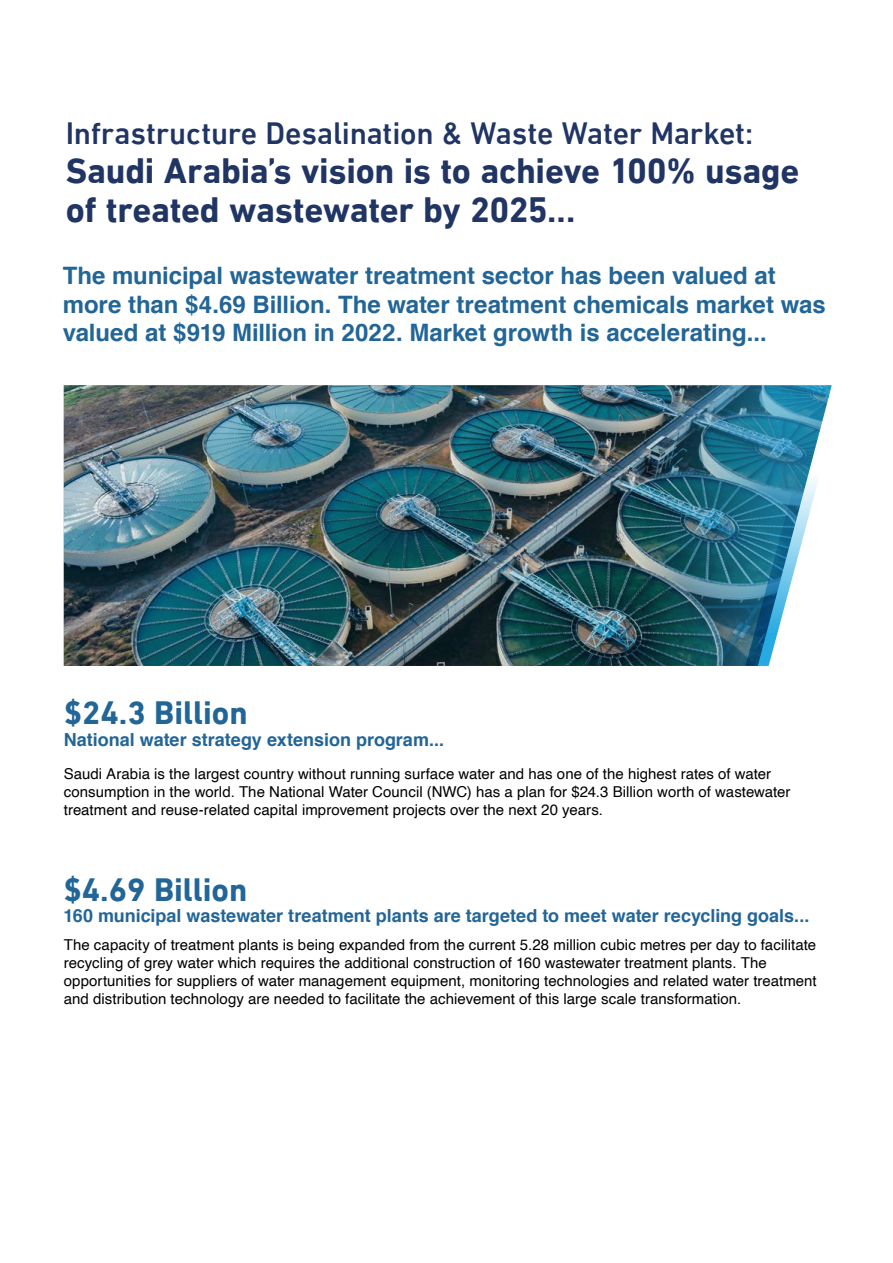
<style>
.page{position:relative;width:893px;height:1263px;background:#fff}
.page>*{position:absolute;margin:0;border:0;box-sizing:border-box;transform-origin:0 0}
.t1{font:700 36px/39px "DIN Next LT Arabic";letter-spacing:-.01em;color:#203564}
.t2{font:700 33px "DIN Next LT Arabic";color:#226597}
.t3{font:500 31.5px "DIN Next LT Arabic";letter-spacing:-.01em;color:#203564}
.t4{font:700 24px/28.8px "Helvetica";color:#226597}
.t5{font:700 18px "Helvetica";color:#226597}
.t6{font:15px/18px "Helvetica";letter-spacing:.005em;color:#000}
</style>
<div class="page">
<img style="left:64px;top:385px;width:766px;height:281px">
<svg style="left:745px;top:439px;width:84px;height:227px"></svg>
<h3 class="t3" style="left:66px;top:115px;width:689px">Infrastructure Desalination &amp; Waste Water Market:</h3>
<h1 class="t1" style="left:66px;top:151px;width:735px">Saudi Arabia’s vision is to achieve 100% usage of treated wastewater by 2025...</h1>
<h3 class="t4" style="left:63px;top:261px;width:764px">The municipal wastewater treatment sector has been valued at more than $4.69 Billion. The water treatment chemicals market was valued at $919 Million in 2022. Market growth is accelerating...</h3>
<h2 class="t2" style="left:64px;top:694px;width:185px">$24.3 Billion</h2>
<p class="t5" style="left:64px;top:725px;width:382px">National water strategy extension program...</p>
<p class="t6" style="left:64px;top:765px;width:728px">Saudi Arabia is the largest country without running surface water and has one of the highest rates of water consumption in the world. The National Water Council (NWC) has a plan for $24.3 Billion worth of wastewater treatment and reuse-related capital improvement projects over the next 20 years.</p>
<h2 class="t2" style="left:63px;top:870px;width:185px">$4.69 Billion</h2>
<p class="t5" style="left:63px;top:901px;width:747px">160 municipal wastewater treatment plants are targeted to meet water recycling goals...</p>
<p class="t6" style="left:64px;top:936px;width:754px">The capacity of treatment plants is being expanded from the current 5.28 million cubic metres per day to facilitate recycling of grey water which requires the additional construction of 160 wastewater treatment plants. The opportunities for suppliers of water management equipment, monitoring technologies and related water treatment and distribution technology are needed to facilitate the achievement of this large scale transformation.</p>
</div>
